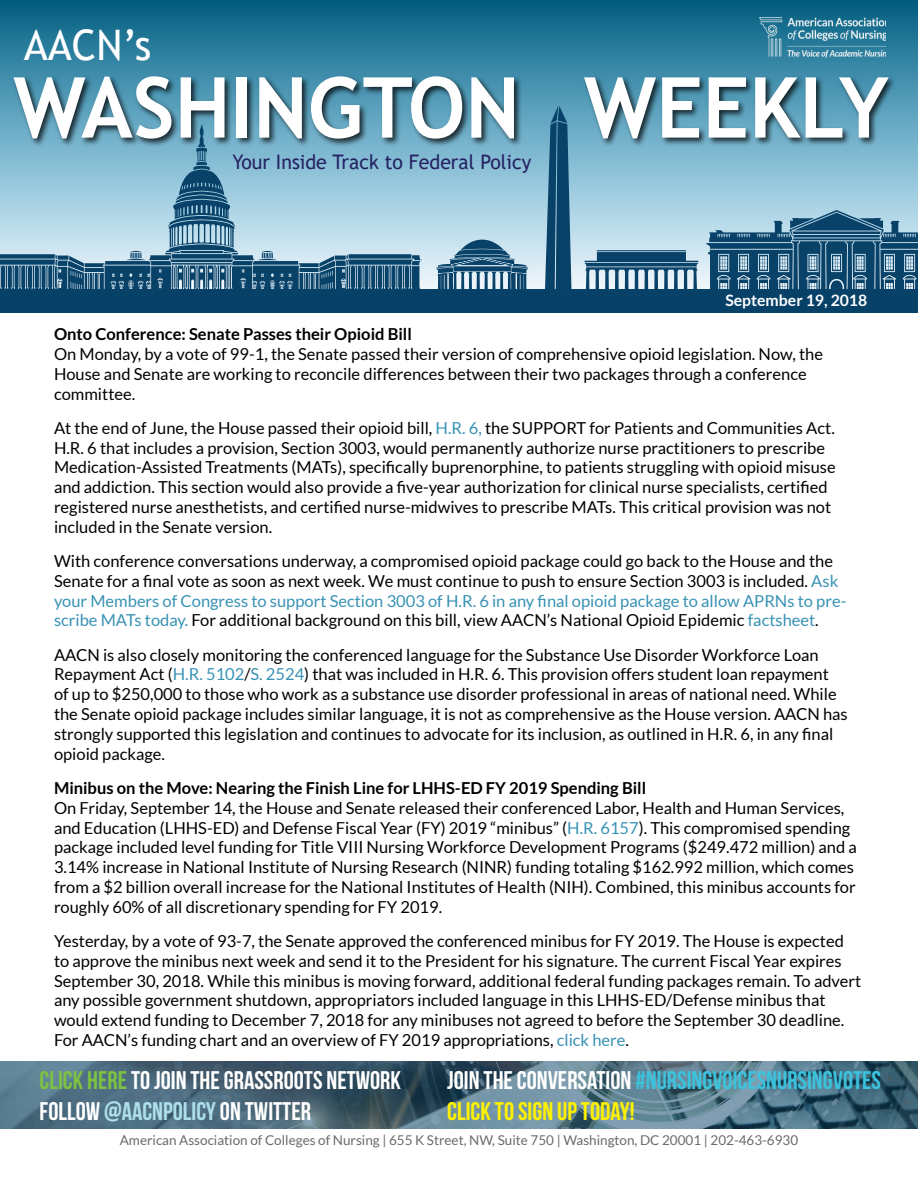
<style>
.page{position:relative;width:918px;height:1188px;background:#fff}
.page>*{position:absolute;margin:0;border:0;box-sizing:border-box;transform-origin:0 0}
.t1{font:700 84.15px "Trebuchet MS";color:#fff}
.t2{font:42.15px "Trebuchet MS";color:#fff}
.t3{font:25.5px/30.6px "Bebas Neue";color:#3bc3de}
.t4{font:25.5px/30.6px "Bebas Neue";color:#fff}
.t5{font:20.1px "Trebuchet MS";color:#262262}
.t6{font:16.5px/19.8px "Lato";color:#000}
.t7{font:700 16.5px "Lato";color:#000}
.t8{font:700 15.75px "Lato";color:#fff}
.t9{font:13.5px "Lato";color:#696a6d}
.s1{color:#3892b5}
.s2{color:#7dc242}
.s3{color:#aee0ea}
.s4{color:#fff}
.s5{color:#fff200}
</style>
<div class="page">
<div style="left:0;top:289px;width:918px;height:24px;background:#074168"></div>
<svg style="left:0;top:0;width:918px;height:61px;background:#196f8f"></svg>
<svg style="left:0;top:207px;width:918px;height:82px;background:#537f9c"></svg>
<img style="left:0;top:61px;width:752px;height:219px">
<img style="left:555px;top:61px;width:363px;height:146px">
<img style="left:760px;top:18px;width:126px;height:39px">
<svg style="left:0;top:1061px;width:450px;height:68px;background:#466375"></svg>
<svg style="left:450px;top:1061px;width:468px;height:68px;background:#578"></svg>
<h2 class="t2" style="left:24px;top:19px;width:129px">AACN’s</h2>
<h1 class="t1" style="left:13px;top:55px;width:508px">WASHINGTON</h1>
<p class="t5" style="left:233px;top:149px;width:300px">Your Inside Track to Federal Policy</p>
<h1 class="t1" style="left:584px;top:55px;width:306px">WEEKLY</h1>
<p class="t8" style="left:725px;top:291px;width:143px">September 19, 2018</p>
<p class="t7" style="left:54px;top:325px;width:359px">Onto Conference: Senate Passes their Opioid Bill</p>
<p class="t6" style="left:54px;top:344px;width:771px">On Monday, by a vote of 99-1, the Senate passed their version of comprehensive opioid legislation. Now, the<br>House and Senate are working to reconcile differences between their two packages through a conference committee.</p>
<p class="t6" style="left:54px;top:418px;width:783px">At the end of June, the House passed their opioid bill, <span class="s1">H.R. 6,</span> the SUPPORT for Patients and Communities Act.<br>H.R. 6 that includes a provision, Section 3003, would permanently authorize nurse practitioners to prescribe Medication-Assisted Treatments (MATs), specifically buprenorphine, to patients struggling with opioid misuse and addiction. This section would also provide a five-year authorization for clinical nurse specialists, certified registered nurse anesthetists, and certified nurse-midwives to prescribe MATs. This critical provision was not included in the Senate version.</p>
<p class="t6" style="left:54px;top:551px;width:794px">With conference conversations underway, a compromised opioid package could go back to the House and the Senate for a final vote as soon as next week. We must continue to push to ensure Section 3003 is included. <span class="s1">Ask your Members of Congress to support Section 3003 of H.R. 6 in any final opioid package to allow APRNs to pre&shy;scribe MATs today.</span> For additional background on this bill, view AACN’s National Opioid Epidemic <span class="s1">factsheet</span>.</p>
<p class="t6" style="left:54px;top:645px;width:795px">AACN is also closely monitoring the conferenced language for the Substance Use Disorder Workforce Loan Repayment Act (<span class="s1">H.R. 5102</span>/<span class="s1">S. 2524</span>) that was included in H.R. 6. This provision offers student loan repayment<br>of up to $250,000 to those who work as a substance use disorder professional in areas of national need. While the Senate opioid package includes similar language, it is not as comprehensive as the House version. AACN has strongly supported this legislation and continues to advocate for its inclusion, as outlined in H.R. 6, in any final opioid package.</p>
<p class="t7" style="left:54px;top:778px;width:594px">Minibus on the Move: Nearing the Finish Line for LHHS-ED FY 2019 Spending Bill</p>
<p class="t6" style="left:54px;top:798px;width:804px">On Friday, September 14, the House and Senate released their conferenced Labor, Health and Human Services, and Education (LHHS-ED) and Defense Fiscal Year (FY) 2019 “minibus” (<span class="s1">H.R. 6157</span>). This compromised spending package included level funding for Title VIII Nursing Workforce Development Programs ($249.472 million) and a 3.14% increase in National Institute of Nursing Research (NINR) funding totaling $162.992 million, which comes from a $2 billion overall increase for the National Institutes of Health (NIH). Combined, this minibus accounts for roughly 60% of all discretionary spending for FY 2019.</p>
<p class="t6" style="left:54px;top:931px;width:809px">Yesterday, by a vote of 93-7, the Senate approved the conferenced minibus for FY 2019. The House is expected to approve the minibus next week and send it to the President for his signature. The current Fiscal Year expires September 30, 2018. While this minibus is moving forward, additional federal funding packages remain. To advert any possible government shutdown, appropriators included language in this LHHS-ED/Defense minibus that would extend funding to December 7, 2018 for any minibuses not agreed to before the September 30 deadline.<br>For AACN’s funding chart and an overview of FY 2019 appropriations, <span class="s1">click here</span>.</p>
<h3 class="t4" style="left:40px;top:1065px;width:363px"><span class="s2">CLICK HERE</span> TO JOIN THE GRASSROOTS NETWORK<br>FOLLOW <span class="s3">@AACNPOLICY</span> ON TWITTER</h3>
<p class="t9" style="left:120px;top:1132px;width:680px">American Association of Colleges of Nursing | 655 K Street, NW, Suite 750 | Washington, DC 20001 | 202-463-6930</p>
<h3 class="t3" style="left:447px;top:1065px;width:435px"><span class="s4">JOIN THE CONVERSATION</span> #NURSINGVOICESNURSINGVOTES<br><span class="s5">CLICK TO SIGN UP TODAY!</span></h3>
</div>
